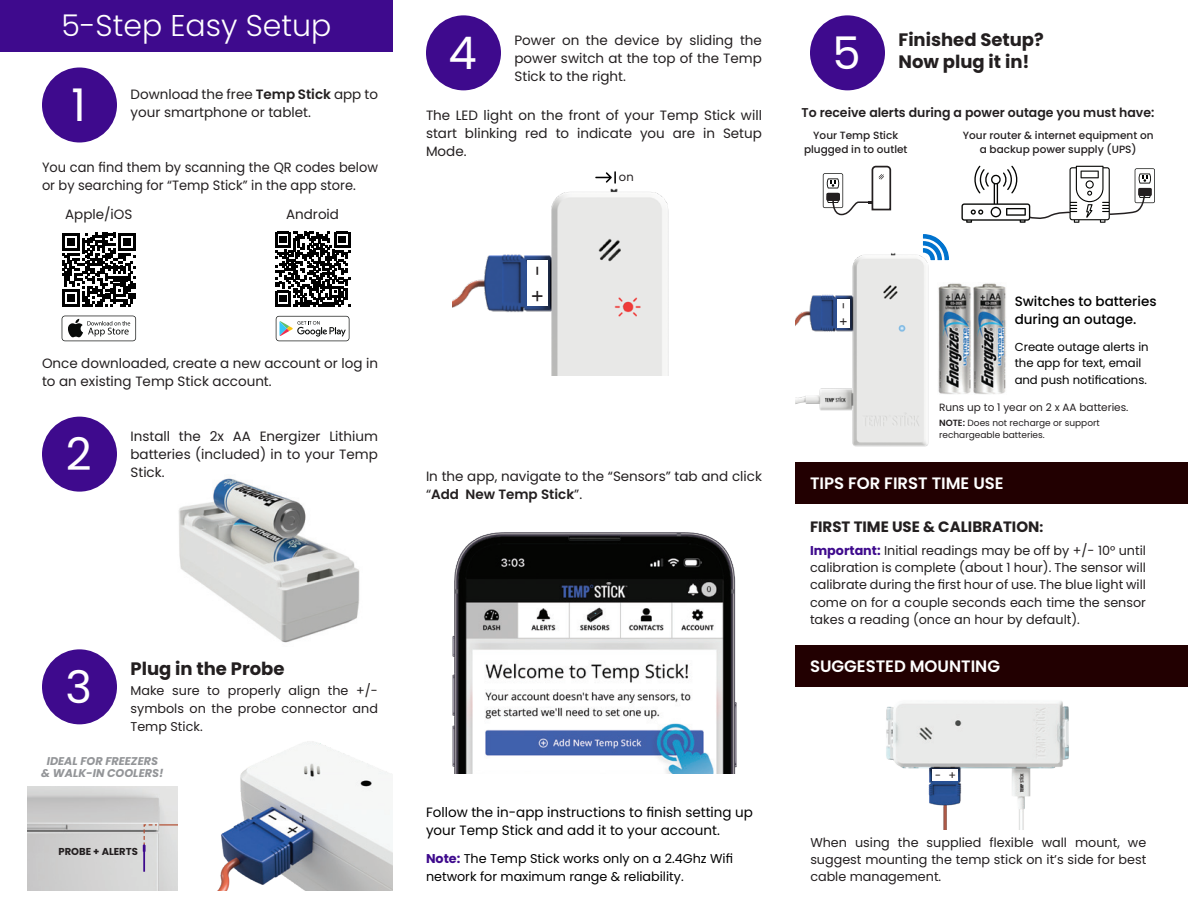
<style>
.page{position:relative;width:1188px;height:918px;background:#fff}
.page>*{position:absolute;margin:0;border:0;box-sizing:border-box;transform-origin:0 0}
.t1{font:45px "Poppins";color:#fff}
.t2{font:300 30px "Poppins";color:#fff}
.t3{font:20.25px "Poppins";color:#231f20}
.t4{font:700 18px "Poppins";color:#231f20}
.t5{font:600 16.5px "Poppins";color:#fff}
.t6{font:700 15px "Poppins";color:#231f20}
.t7{font:13.5px/18px "Poppins";color:#231f20}
.t8{font:13.5px/18px "Poppins";color:#231f20;scale:.96 1}
.t9{font:13.5px/18px "Poppins";color:#000}
.t10{font:500 13.5px/18px "Poppins";color:#000}
.t11{font:12.75px/17.2px "Poppins";color:#231f20;text-align:justify}
.t12{font:12.75px/18px "Poppins";color:#000}
.t13{font:600 12.75px "Poppins";color:#231f20}
.t14{font:11.7px/16.5px "Poppins";color:#000}
.t15{font:11.55px "Poppins";color:#231f20}
.t16{font:italic 700 11.25px/12.6px "Poppins";color:#939598;text-align:center}
.t17{font:11.25px "Poppins";color:#231f20}
.t18{font:500 10.5px/13.5px "Poppins";color:#231f20;text-align:center}
.t19{font:10.5px "Poppins";color:#231f20}
.t20{font:700 10.05px "Poppins";color:#231f20}
.t21{font:9px/12px "Poppins";color:#231f20}
.s1{font-weight:600}
.s2{font-size:13.5px}
.s3{font-weight:700;color:#3e0a8d}
</style>
<div class="page">
<img style="left:178px;top:478px;width:182px;height:165px">
<div style="left:0;top:0;width:393px;height:52px;background:#3e0a8d"></div>
<div style="left:42px;top:68px;width:75px;height:74px;background:#3e0a8d;border-radius:50%"></div>
<div style="left:426px;top:15px;width:75px;height:75px;background:#3e0a8d;border-radius:50%"></div>
<div style="left:795px;top:462px;width:393px;height:42px;background:#220001"></div>
<div style="left:795px;top:645px;width:393px;height:42px;background:#220001"></div>
<img style="left:452px;top:532px;width:285px;height:242px">
<svg style="left:62px;top:316px;width:74px;height:25px"></svg>
<svg style="left:62px;top:233px;width:74px;height:74px"></svg>
<svg style="left:275px;top:232px;width:75px;height:75px"></svg>
<svg style="left:276px;top:316px;width:73px;height:25px"></svg>
<div style="left:42px;top:417px;width:75px;height:75px;background:#3e0a8d;border-radius:50%"></div>
<div style="left:810px;top:15px;width:75px;height:75px;background:#3e0a8d;border-radius:50%"></div>
<img style="left:795px;top:253px;width:134px;height:194px">
<img style="left:938px;top:283px;width:68px;height:111px">
<svg style="left:923px;top:234px;width:26px;height:26px"></svg>
<svg style="left:823px;top:165px;width:69px;height:51px"></svg>
<svg style="left:961px;top:166px;width:194px;height:57px"></svg>
<img style="left:217px;top:741px;width:176px;height:150px">
<img style="left:452px;top:188px;width:217px;height:188px">
<svg style="left:595px;top:171px;width:21px;height:13px"></svg>
<div style="left:527px;top:260px;width:20px;height:45px;background:#fff"></div>
<div style="left:837px;top:299px;width:13px;height:29px;background:#fff"></div>
<img style="left:886px;top:701px;width:183px;height:128px">
<div style="left:932px;top:770px;width:25px;height:11px;background:#fff"></div>
<div style="left:42px;top:649px;width:75px;height:75px;background:#3e0a8d;border-radius:50%"></div>
<img style="left:27px;top:787px;width:151px;height:104px">
<svg style="left:143px;top:787px;width:35px;height:85px;background:#d6d4d5"></svg>
<p class="t2" style="left:62px;top:8px;width:272px">5-Step Easy Setup</p>
<p class="t1" style="left:72px;top:79px;width:16px">1</p>
<p class="t7" style="left:130px;top:85px;width:249px">Download the free <span class="s1">Temp Stick</span> app to your smartphone or tablet.</p>
<p class="t8" style="left:42px;top:159px;width:352px">You can find them by scanning the QR codes below or by searching for “Temp Stick” in the app store.</p>
<p class="t7" style="left:65px;top:206px;width:69px">Apple/iOS</p>
<p class="t7" style="left:286px;top:206px;width:54px">Android</p>
<p class="t7" style="left:42px;top:355px;width:338px">Once downloaded, create a new account or log in to an existing Temp Stick account.</p>
<p class="t1" style="left:66px;top:428px;width:27px">2</p>
<p class="t7" style="left:130px;top:427px;width:249px">Install the 2x AA Energizer Lithium batteries (included) in to your Temp</p>
<p class="t7" style="left:130px;top:463px;width:36px">Stick.</p>
<p class="t1" style="left:65px;top:661px;width:28px">3</p>
<p class="t4" style="left:130px;top:658px;width:156px">Plug in the Probe</p>
<p class="t11" style="left:130px;top:681px;width:249px;line-height:18px">Make sure to properly align the +/- symbols on the probe connector and Temp Stick.</p>
<p class="t16" style="left:41px;top:755px;width:124px">IDEAL FOR FREEZERS &amp; WALK-IN COOLERS!</p>
<p class="t20" style="left:58px;top:846px;width:81px">PROBE + ALERTS</p>
<p class="t1" style="left:449px;top:27px;width:30px">4</p>
<p class="t7" style="left:514px;top:32px;width:249px;text-align:justify">Power on the device by sliding the power switch at the top of the Temp Stick to the right.</p>
<p class="t7" style="left:426px;top:106px;width:338px;text-align:justify">The LED light on the front of your Temp Stick will start blinking red to indicate you are in Setup Mode.</p>
<p class="t3" style="left:526px;top:276px;width:13px;rotate:-90deg">-</p>
<p class="t3" style="left:526px;top:303px;width:15px;rotate:-90deg">+</p>
<p class="t15" style="left:619px;top:170px;width:16px">on</p>
<p class="t7" style="left:426px;top:468px;width:338px">In the app, navigate to the “Sensors” tab and click “<span class="s1">Add New Temp Stick</span>”.</p>
<p class="t1" style="left:833px;top:27px;width:30px">5</p>
<p class="t4" style="left:898px;top:29px;width:147px">Finished Setup?</p>
<p class="t4" style="left:898px;top:51px;width:133px">Now plug it in!</p>
<p class="t13" style="left:802px;top:105px;width:354px">To receive alerts during a power outage you must have:</p>
<p class="t18" style="left:963px;top:129px;width:192px">Your router &amp; internet equipment on a backup power supply (UPS)</p>
<p class="t18" style="left:813px;top:129px;width:86px">Your Temp Stick</p>
<p class="t18" style="left:804px;top:142px;width:105px">plugged in to outlet</p>
<p class="t11" style="left:835px;top:309px;width:9px;rotate:-90deg">-</p>
<p class="t11" style="left:835px;top:326px;width:10px;rotate:-90deg">+</p>
<p class="t10" style="left:1015px;top:292px;width:143px">Switches to batteries during an outage.</p>
<p class="t14" style="left:1015px;top:339px;width:136px">Create outage alerts in the app for text, email and push notifications.</p>
<p class="t19" style="left:939px;top:401px;width:191px">Runs up to 1 year on 2 x AA batteries.</p>
<p class="t21" style="left:939px;top:417px;width:162px"><span class="s1">NOTE:</span> Does not recharge or support rechargeable batteries.</p>
<p class="t5" style="left:810px;top:474px;width:195px">TIPS FOR FIRST TIME USE</p>
<p class="t6" style="left:810px;top:518px;width:235px">FIRST TIME USE &amp; CALIBRATION<span class="s2">:</span></p>
<p class="t11" style="left:810px;top:542px;width:338px"><span class="s3">Important:</span> Initial readings may be off by +/- 10° until calibration is complete (about 1 hour). The sensor will calibrate during the first hour of use. The blue light will come on for a couple seconds each time the sensor takes a reading (once an hour by default).</p>
<p class="t5" style="left:810px;top:657px;width:192px">SUGGESTED MOUNTING</p>
<p class="t9" style="left:426px;top:803px;width:329px">Follow the in-app instructions to finish setting up your Temp Stick and add it to your account.</p>
<p class="t12" style="left:426px;top:850px;width:309px"><span class="s3">Note:</span> The Temp Stick works only on a 2.4Ghz Wifi network for maximum range &amp; reliability.</p>
<p class="t17" style="left:941px;top:782px;width:8px;rotate:-180deg">-</p>
<p class="t17" style="left:956px;top:782px;width:9px;rotate:-180deg">+</p>
<p class="t11" style="left:810px;top:834px;width:338px">When using the supplied flexible wall mount, we suggest mounting the temp stick on it’s side for best cable management.</p>
</div>
